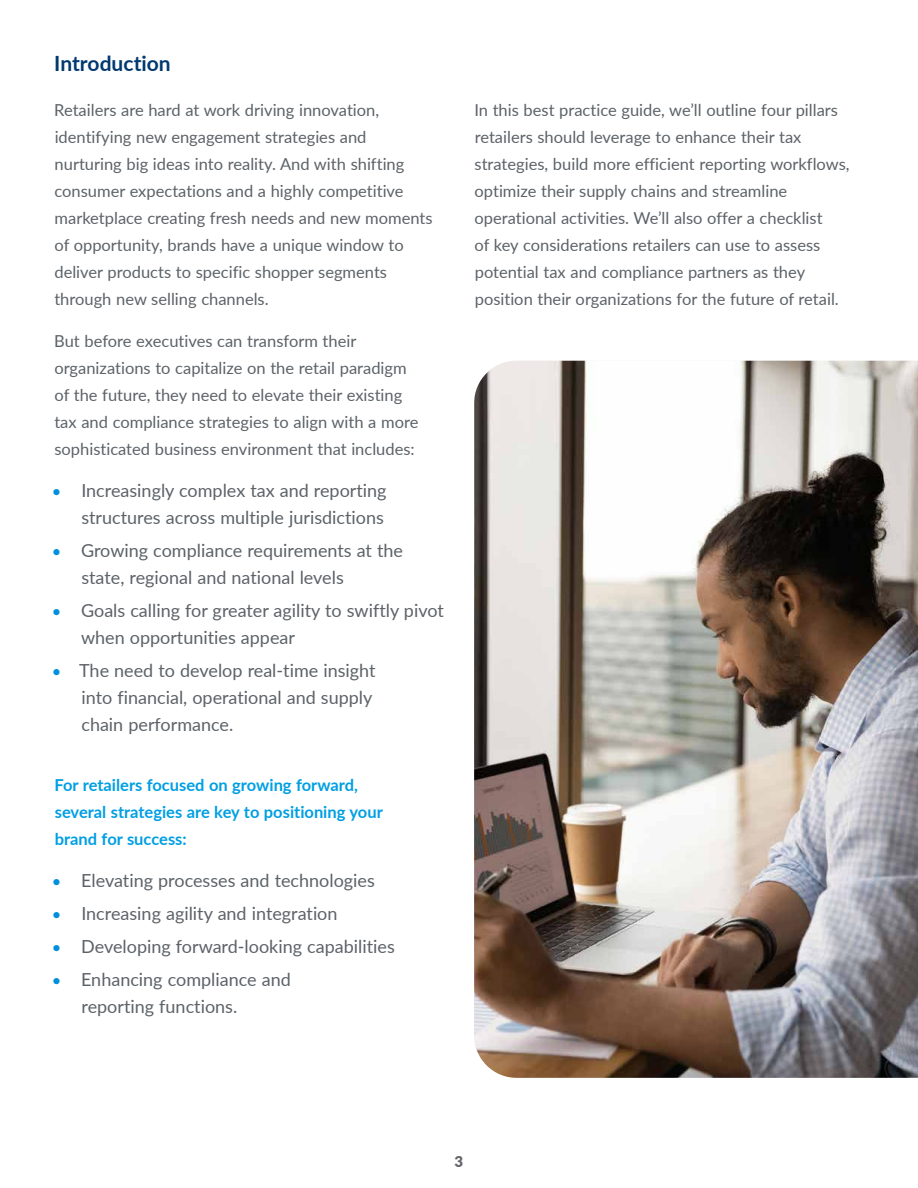
<style>
.page{position:relative;width:918px;height:1188px;background:#fff}
.page>*{position:absolute;margin:0;border:0;box-sizing:border-box;transform-origin:0 0}
.t1{font:700 21px "Lato";color:#003970}
.t2{font:18px/27px "Lato";color:#5c6267}
.t3{font:16.5px/27px "Lato";color:#5c6267}
.t4{font:700 16.5px/27px "Lato";color:#009fe3}
.t5{font:900 15px "Lato";color:#636569}
.s1{font-size:16.5px;color:#008fdc}
</style>
<div class="page">
<img style="left:474px;top:361px;width:444px;height:717px">
<p class="t1" style="left:54px;top:48px;width:118px">Introduction</p>
<p class="t3" style="left:54px;top:96px;width:380px">Retailers are hard at work driving innovation, identifying new engagement strategies and nurturing big ideas into reality. And with shifting consumer expectations and a highly competitive marketplace creating fresh needs and new moments of opportunity, brands have a unique window to deliver products to specific shopper segments through new selling channels.</p>
<p class="t3" style="left:54px;top:327px;width:366px">But before executives can transform their organizations to capitalize on the retail paradigm of the future, they need to elevate their existing tax and compliance strategies to align with a more sophisticated business environment that includes:</p>
<p class="t2" style="left:52px;top:476px;width:336px;text-align:right"><span class="s1">•</span> Increasingly complex tax and reporting structures across multiple jurisdictions</p>
<p class="t2" style="left:81px;top:536px;width:323px;text-indent:-29px"><span class="s1">•</span> Growing compliance requirements at the state, regional and national levels</p>
<p class="t2" style="left:81px;top:596px;width:364px;text-indent:-29px"><span class="s1">•</span> Goals calling for greater agility to swiftly pivot when opportunities appear</p>
<p class="t2" style="left:81px;top:656px;width:296px;text-indent:-29px"><span class="s1">•</span> The need to develop real-time insight into financial, operational and supply chain performance.</p>
<p class="t4" style="left:54px;top:771px;width:330px">For retailers focused on growing forward, several strategies are key to positioning your brand for success:</p>
<p class="t2" style="left:52px;top:866px;width:324px"><span class="s1">•</span> Elevating processes and technologies</p>
<p class="t2" style="left:52px;top:899px;width:287px"><span class="s1">•</span> Increasing agility and integration</p>
<p class="t2" style="left:52px;top:932px;width:344px"><span class="s1">•</span> Developing forward-looking capabilities</p>
<p class="t2" style="left:82px;top:965px;width:211px;text-indent:-30px"><span class="s1">•</span> Enhancing compliance and reporting functions.</p>
<p class="t3" style="left:474px;top:96px;width:377px">In this best practice guide, we’ll outline four pillars retailers should leverage to enhance their tax strategies, build more efficient reporting workflows, optimize their supply chains and streamline operational activities. We’ll also offer a checklist<br>of key considerations retailers can use to assess potential tax and compliance partners as they position their organizations for the future of retail.</p>
<p class="t5" style="left:455px;top:1150px;width:10px">3</p>
</div>
